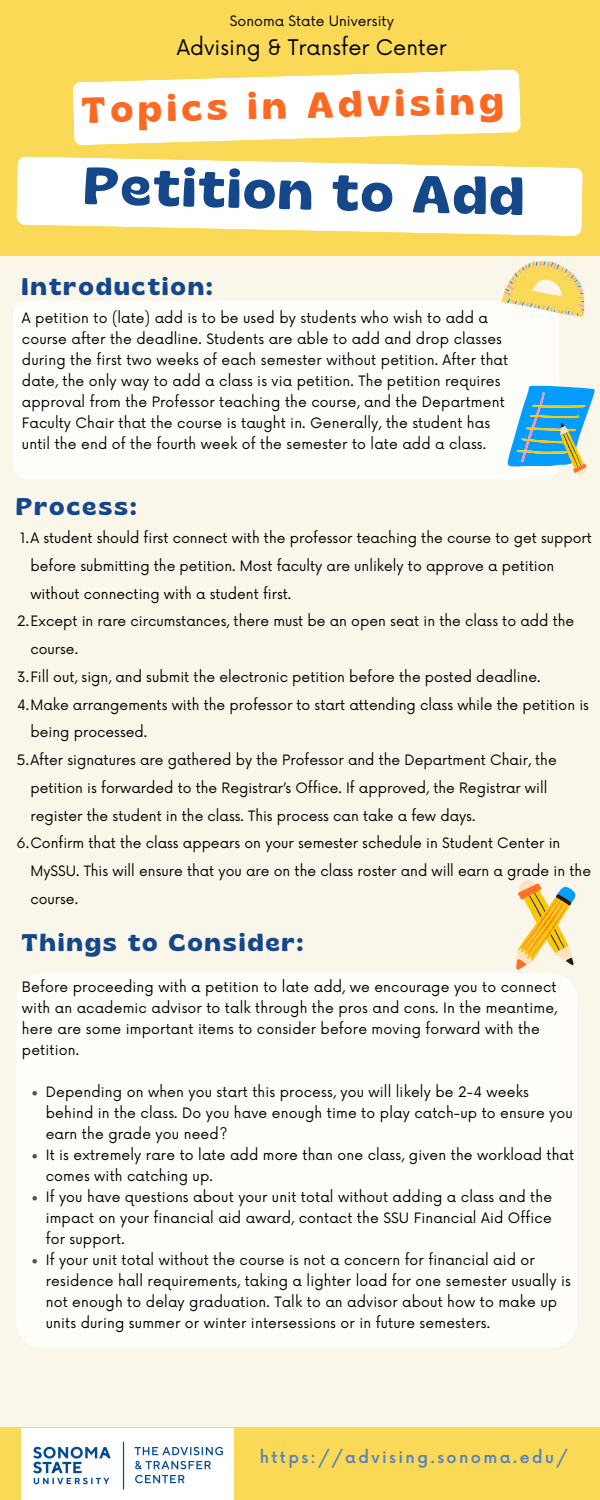
<style>
.page{position:relative;width:600px;height:1500px;background:#faf6ea}
.page>*{position:absolute;margin:0;border:0;box-sizing:border-box;transform-origin:0 0}
.t1{font:600 52px "Gliker";color:#15478b}
.t2{font:600 36px "Gliker";color:#fc6922}
.t3{font:600 24px "Gliker";letter-spacing:.1em;color:#15478b}
.t4{font:21px "Now";color:#000}
.t5{font:500 16px "Now";letter-spacing:.15em;color:#5581bd}
.t6{font:14px/21px "Now";letter-spacing:.01em;color:#000}
</style>
<div class="page">
<div style="left:16px;top:973px;width:561px;height:375px;background:#fff;border-radius:26px"></div>
<div style="left:13px;top:300px;width:546px;height:180px;background:#fff;border-radius:15px"></div>
<svg style="left:507px;top:386px;width:88px;height:89px"></svg>
<svg style="left:498px;top:261px;width:87px;height:56px"></svg>
<svg style="left:516px;top:880px;width:60px;height:90px"></svg>
<div style="left:0;top:0;width:600px;height:256px;background:#fad957"></div>
<svg style="left:16px;top:156px;width:567px;height:80px;fill:#fff"></svg>
<svg style="left:73px;top:69px;width:448px;height:76px"></svg>
<div style="left:0;top:1427px;width:600px;height:73px;background:#fad957"></div>
<img style="left:22px;top:1429px;width:211px;height:71px">
<svg style="left:32px;top:1091px;width:5px;height:5px"></svg>
<svg style="left:32px;top:1154px;width:5px;height:5px"></svg>
<svg style="left:32px;top:1196px;width:5px;height:5px"></svg>
<svg style="left:32px;top:1259px;width:5px;height:5px"></svg>
<p class="t6" style="left:230px;top:11px;width:165px">Sonoma State University</p>
<p class="t4" style="left:177px;top:35px;width:271px">Advising &amp; Transfer Center</p>
<p class="t2" style="left:82px;top:85px;width:423px;rotate:-1deg">Topics in Advising</p>
<p class="t1" style="left:85px;top:152px;width:441px;rotate:1deg">Petition to Add</p>
<h3 class="t3" style="left:22px;top:271px;width:192px">Introduction:</h3>
<p class="t6" style="left:22px;top:308px;width:488px">A petition to (late) add is to be used by students who wish to add a course after the deadline. Students are able to add and drop classes during the first two weeks of each semester without petition. After that date, the only way to add a class is via petition. The petition requires approval from the Professor teaching the course, and the Department Faculty Chair that the course is taught in. Generally, the student has until the end of the fourth week of the semester to late add a class.</p>
<p class="t3" style="left:16px;top:491px;width:121px">Process:</p>
<h4 class="t6" style="left:30px;top:525px;width:563px;line-height:27.8px;text-indent:-10px">1.A student should first connect with the professor teaching the course to get support before submitting the petition. Most faculty are unlikely to approve a petition without connecting with a student first.</h4>
<h2 class="t6" style="left:30px;top:608px;width:545px;line-height:27.8px;text-indent:-13px">2.Except in rare circumstances, there must be an open seat in the class to add the course.</h2>
<h1 class="t6" style="left:17px;top:667px;width:525px">3.Fill out, sign, and submit the electronic petition before the posted deadline.</h1>
<p class="t6" style="left:30px;top:691px;width:560px;line-height:27.8px;text-indent:-13px">4.Make arrangements with the professor to start attending class while the petition is being processed.</p>
<h3 class="t6" style="left:30px;top:747px;width:528px;line-height:27.8px;text-indent:-14px">5.After signatures are gathered by the Professor and the Department Chair, the petition is forwarded to the Registrar’s Office. If approved, the Registrar will register the student in the class. This process can take a few days.</h3>
<p class="t6" style="left:30px;top:830px;width:562px;line-height:27.8px;text-indent:-14px">6.Confirm that the class appears on your semester schedule in Student Center in<br>MySSU. This will ensure that you are on the class roster and will earn a grade in the course.</p>
<p class="t3" style="left:22px;top:926px;width:282px">Things to Consider:</p>
<h3 class="t6" style="left:22px;top:977px;width:537px">Before proceeding with a petition to late add, we encourage you to connect with an academic advisor to talk through the pros and cons. In the meantime, here are some important items to consider before moving forward with the petition.</h3>
<p class="t6" style="left:46px;top:1082px;width:529px">Depending on when you start this process, you will likely be 2-4 weeks behind in the class. Do you have enough time to play catch-up to ensure you earn the grade you need?</p>
<p class="t6" style="left:46px;top:1145px;width:530px">It is extremely rare to late add more than one class, given the workload that comes with catching up.</p>
<p class="t6" style="left:46px;top:1187px;width:508px;text-align:justify">If you have questions about your unit total without adding a class and the impact on your financial aid award, contact the SSU Financial Aid Office for support.</p>
<p class="t6" style="left:46px;top:1250px;width:527px">If your unit total without the course is not a concern for financial aid or residence hall requirements, taking a lighter load for one semester usually is not enough to delay graduation. Talk to an advisor about how to make up units during summer or winter intersessions or in future semesters.</p>
<p class="t5" style="left:260px;top:1449px;width:309px">https://advising.sonoma.edu/</p>
</div>
